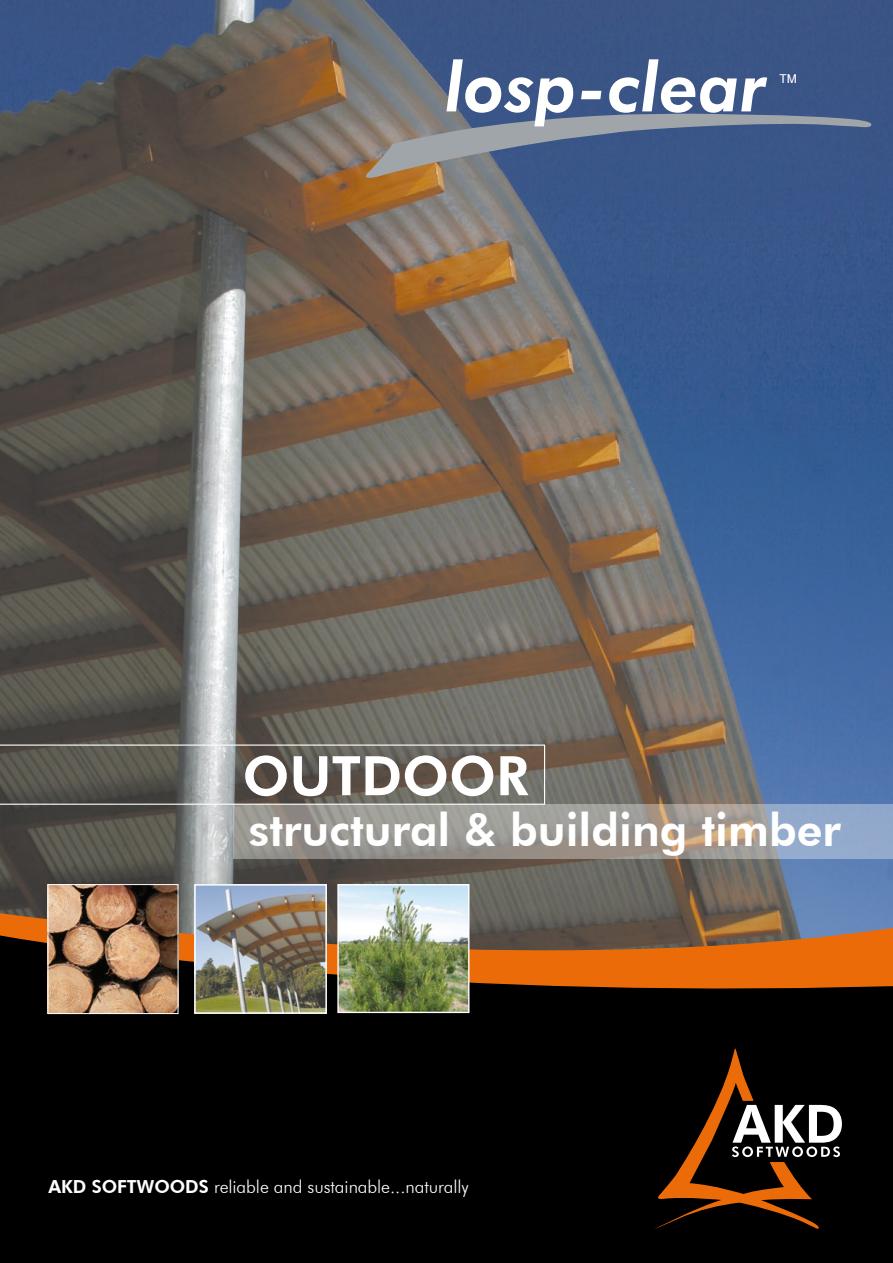
<style>
.page{position:relative;width:893px;height:1263px;background:#fff}
.page>*{position:absolute;margin:0;border:0;box-sizing:border-box;transform-origin:0 0}
.t1{font:800 45px "Futura BT";color:#fff}
.t2{font:300 18px "Futura BT";letter-spacing:-.005em;color:#fff}
.t3{font:12px "Helvetica";color:#fff}
.s1{font-weight:800}
</style>
<div class="page">
<img style="left:0;top:0;width:893px;height:913px">
<svg style="left:0;top:913px;width:893px;height:22px;background:#776658"></svg>
<svg style="left:0;top:935px;width:893px;height:328px;background:#150a02"></svg>
<svg style="left:654px;top:1048px;width:188px;height:182px;background:#332114"></svg>
<svg style="left:233px;top:804px;width:660px;height:55px;background:#9b9b9b"></svg>
<svg style="left:357px;top:59px;width:514px;height:123px;background:#667693"></svg>
<svg style="left:0;top:744px;width:545px;height:61px;background:#84817b"></svg>
<img style="left:339px;top:886px;width:128px;height:125px">
<div style="left:337px;top:884px;width:132px;height:129px;border:1px solid #fff"></div>
<img style="left:197px;top:887px;width:127px;height:124px">
<div style="left:194px;top:884px;width:133px;height:130px;border:2px solid #fff"></div>
<img style="left:49px;top:886px;width:128px;height:126px">
<div style="left:47px;top:884px;width:132px;height:130px;border:1px solid #fff"></div>
<p class="t3" style="left:780px;top:72px;width:19px">TM</p>
<h1 class="t1" style="left:249px;top:802px;width:593px">structural &amp; building timber</h1>
<p class="t2" style="left:49px;top:1175px;width:422px"><span class="s1">AKD SOFTWOODS</span> reliable and sustainable...naturally</p>
</div>
